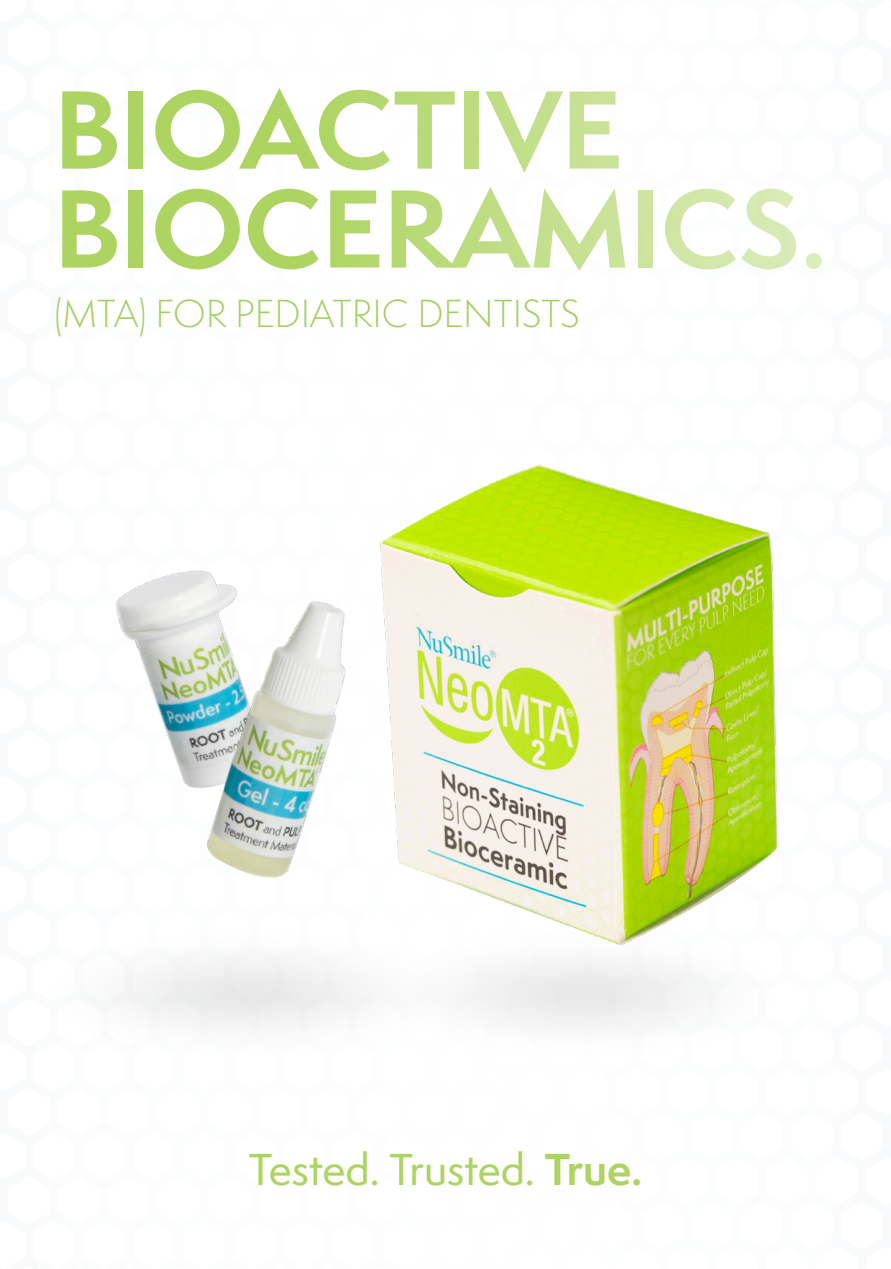
<style>
.page{position:relative;width:891px;height:1269px;background:#fff}
.page>*{position:absolute;margin:0;border:0;box-sizing:border-box;transform-origin:0 0}
.t1{font:700 102px/99px "Semplicita Pro";color:#add461}
.t2{font:500 41.1px "Semplicita Pro";color:#add461}
.t3{font:300 36px "Semplicita Pro";color:#a1cf5f}
.s1{font-weight:700}
</style>
<div class="page">
<img style="left:380px;top:464px;width:397px;height:450px">
<img style="left:116px;top:577px;width:46px;height:142px">
<img style="left:162px;top:569px;width:238px;height:326px">
<img style="left:362px;top:914px;width:352px;height:115px">
<h1 class="t1" style="left:54px;top:79px;width:774px">BIOACTIVE<br>BIOCERAMICS.</h1>
<p class="t3" style="left:54px;top:289px;width:527px">(MTA) FOR PEDIATRIC DENTISTS</p>
<p class="t2" style="left:249px;top:1140px;width:395px">Tested. Trusted. <span class="s1">True.</span></p>
</div>
